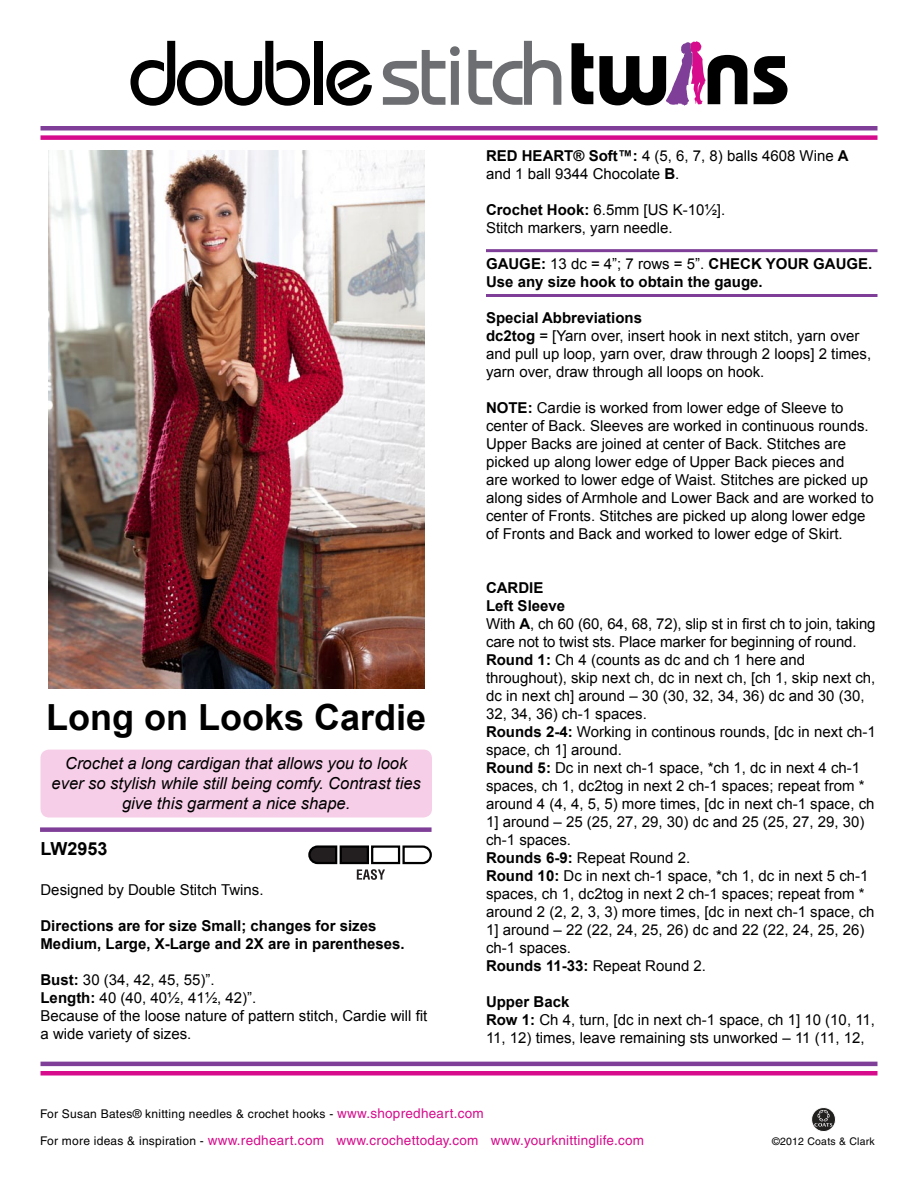
<style>
.page{position:relative;width:918px;height:1188px;background:#fff}
.page>*{position:absolute;margin:0;border:0;box-sizing:border-box;transform-origin:0 0}
.t1{font:700 36px "Arial";color:#000}
.t2{font:700 18px "Arial";color:#000}
.t3{font:italic 16.5px/19.8px "Arial";color:#000;text-align:center}
.t4{font:15px/18px "Arial";color:#000}
.t5{font:700 15px/18px "Arial";color:#000}
.t6{font:13.5px "Helvetica";letter-spacing:.02em;color:#d60c8c}
.t7{font:12px "Helvetica";letter-spacing:.02em;color:#000}
.t8{font:10.5px "Helvetica";letter-spacing:.02em;color:#000}
.s1{font-weight:700}
.s2{font-weight:400}
.s3{font-size:13.5px;color:#d60c8c}
.s4{font-size:12px;color:#000}
</style>
<div class="page">
<hr style="left:40px;top:126px;width:838px;height:4px;background:#7f3f98">
<div style="left:40px;top:135px;width:838px;height:5px;background:#d60c8c"></div>
<hr style="left:40px;top:1062px;width:838px;height:4px;background:#7f3f98">
<div style="left:40px;top:1071px;width:838px;height:5px;background:#d60c8c"></div>
<svg style="left:130px;top:41px;width:180px;height:65px"></svg>
<div style="left:314px;top:41px;width:8px;height:64px;background:#000"></div>
<svg style="left:326px;top:60px;width:46px;height:46px"></svg>
<svg style="left:383px;top:46px;width:77px;height:59px"></svg>
<svg style="left:468px;top:41px;width:93px;height:64px"></svg>
<svg style="left:572px;top:43px;width:21px;height:61px"></svg>
<svg style="left:754px;top:56px;width:34px;height:48px"></svg>
<svg style="left:599px;top:41px;width:148px;height:65px"></svg>
<svg style="left:811px;top:1107px;width:25px;height:25px"></svg>
<div style="left:40px;top:750px;width:392px;height:68px;background:#f7cee8;border-radius:9px"></div>
<div style="left:40px;top:827px;width:392px;height:5px;background:#7f3f98"></div>
<hr style="left:486px;top:249px;width:392px;height:3px;background:#7f3f98">
<hr style="left:486px;top:294px;width:392px;height:3px;background:#7f3f98">
<img style="left:48px;top:150px;width:376px;height:539px">
<svg style="left:308px;top:845px;width:124px;height:35px"></svg>
<h1 class="t1" style="left:46px;top:697px;width:382px">Long on Looks Cardie</h1>
<p class="t3" style="left:52px;top:753px;width:371px">Crochet a long cardigan that allows you to look ever so stylish while still being comfy. Contrast ties give this garment a nice shape.</p>
<p class="t2" style="left:40px;top:838px;width:69px">LW2953</p>
<p class="t4" style="left:40px;top:880px;width:225px">Designed by Double Stitch Twins.</p>
<p class="t5" style="left:40px;top:916px;width:366px">Directions are for size Small; changes for sizes<br>Medium, Large, X-Large and 2X are in parentheses.</p>
<p class="t4" style="left:40px;top:970px;width:388px"><span class="s1">Bust:</span> 30 (34, 42, 45, 55)”.<br><span class="s1">Length:</span> 40 (40, 40½, 41½, 42)”.<br>Because of the loose nature of pattern stitch, Cardie will fit a wide variety of sizes.</p>
<p class="t4" style="left:486px;top:147px;width:364px"><span class="s1">RED HEART® Soft™:</span> 4 (5, 6, 7, 8) balls 4608 Wine <span class="s1">A </span>and 1 ball 9344 Chocolate <span class="s1">B</span>.</p>
<p class="t4" style="left:486px;top:201px;width:241px"><span class="s1">Crochet Hook:</span> 6.5mm [US K-10½].<br>Stitch markers, yarn needle.</p>
<p class="t5" style="left:486px;top:255px;width:388px">GAUGE: <span class="s2">13 dc = 4”; 7 rows = 5”.</span> CHECK YOUR GAUGE.<br>Use any size hook to obtain the gauge.</p>
<p class="t4" style="left:486px;top:309px;width:387px"><span class="s1">Special Abbreviations<br>dc2tog</span> = [Yarn over, insert hook in next stitch, yarn over and pull up loop, yarn over, draw through 2 loops] 2 times, yarn over, draw through all loops on hook.</p>
<p class="t4" style="left:486px;top:399px;width:389px"><span class="s1">NOTE:</span> Cardie is worked from lower edge of Sleeve to center of Back. Sleeves are worked in continuous rounds.<br>Upper Backs are joined at center of Back. Stitches are picked up along lower edge of Upper Back pieces and<br>are worked to lower edge of Waist. Stitches are picked up along sides of Armhole and Lower Back and are worked to center of Fronts. Stitches are picked up along lower edge of Fronts and Back and worked to lower edge of Skirt.</p>
<p class="t4" style="left:486px;top:579px;width:391px"><span class="s1">CARDIE<br>Left Sleeve<br></span>With <span class="s1">A</span>, ch 60 (60, 64, 68, 72), slip st in first ch to join, taking care not to twist sts. Place marker for beginning of round.<br><span class="s1">Round 1:</span> Ch 4 (counts as dc and ch 1 here and throughout), skip next ch, dc in next ch, [ch 1, skip next ch, dc in next ch] around – 30 (30, 32, 34, 36) dc and 30 (30, 32, 34, 36) ch-1 spaces.<br><span class="s1">Rounds 2-4:</span> Working in continous rounds, [dc in next ch-1 space, ch 1] around.<br><span class="s1">Round 5:</span> Dc in next ch-1 space, *ch 1, dc in next 4 ch-1 spaces, ch 1, dc2tog in next 2 ch-1 spaces; repeat from * around 4 (4, 4, 5, 5) more times, [dc in next ch-1 space, ch 1] around – 25 (25, 27, 29, 30) dc and 25 (25, 27, 29, 30) ch-1 spaces.<br><span class="s1">Rounds 6-9:</span> Repeat Round 2.<br><span class="s1">Round 10:</span> Dc in next ch-1 space, *ch 1, dc in next 5 ch-1 spaces, ch 1, dc2tog in next 2 ch-1 spaces; repeat from * around 2 (2, 2, 3, 3) more times, [dc in next ch-1 space, ch 1] around – 22 (22, 24, 25, 26) dc and 22 (22, 24, 25, 26) ch-1 spaces.<br><span class="s1">Rounds 11-33:</span> Repeat Round 2.</p>
<p class="t4" style="left:486px;top:993px;width:391px"><span class="s1">Upper Back<br>Row 1:</span> Ch 4, turn, [dc in next ch-1 space, ch 1] 10 (10, 11,<br>11, 12) times, leave remaining sts unworked – 11 (11, 12,</p>
<p class="t7" style="left:40px;top:1107px;width:445px">For Susan Bates® knitting needles &amp; crochet hooks - <span class="s3">www.shopredheart.com</span></p>
<p class="t6" style="left:40px;top:1133px;width:606px"><span class="s4">For more ideas &amp; inspiration -</span> www.redheart.com www.crochettoday.com www.yourknittinglife.com</p>
<p class="t8" style="left:772px;top:1135px;width:104px">©2012 Coats &amp; Clark</p>
</div>
